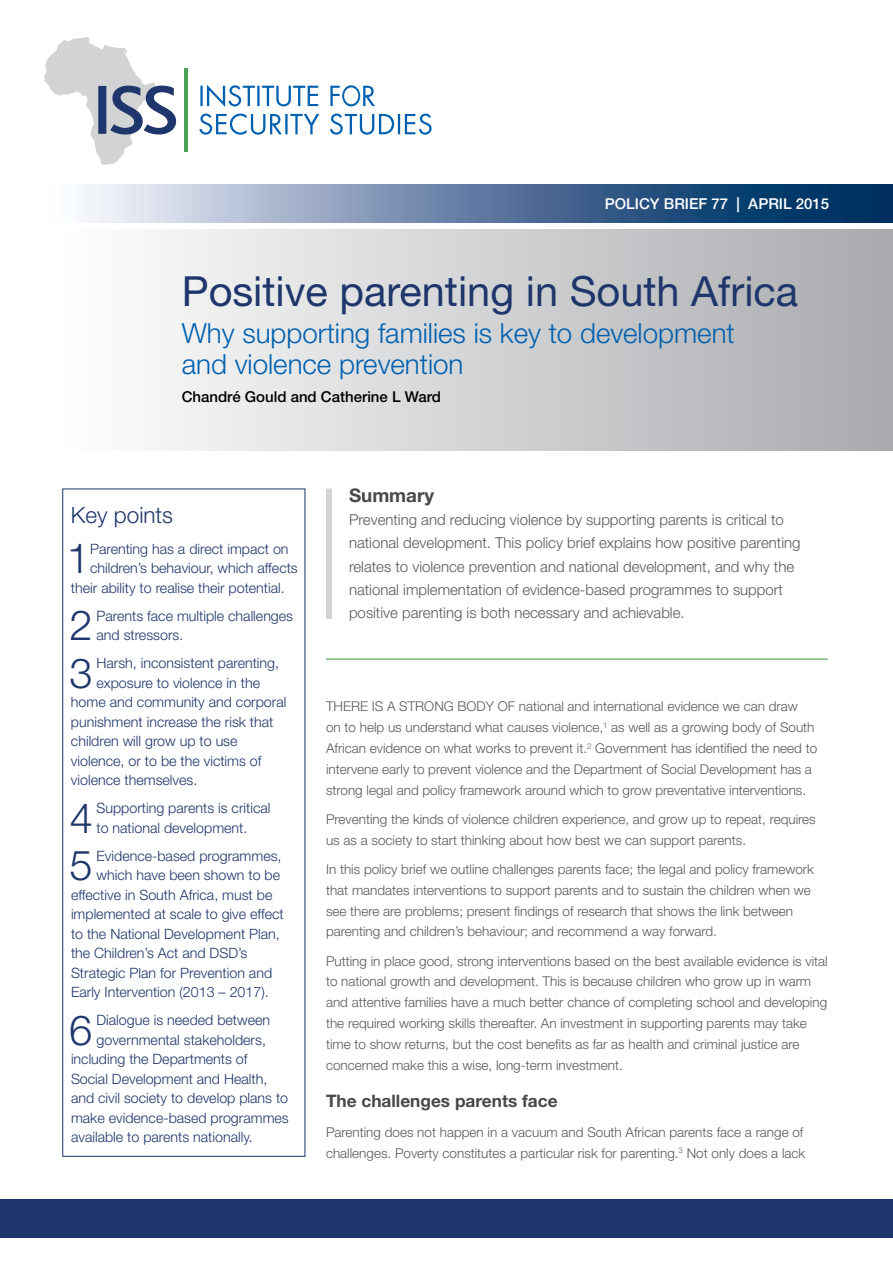
<style>
.page{position:relative;width:893px;height:1263px;background:#fff}
.page>*{position:absolute;margin:0;border:0;box-sizing:border-box;transform-origin:0 0}
.t1{font:41.55px "Helvetica Neue LT Std";color:#1e366b}
.t2{font:300 41.55px "Helvetica Neue LT Std";color:#1e366b}
.t3{font:300 27.75px/31.5px "Helvetica Neue LT Std";color:#0060af}
.t4{font:300 22.5px "Helvetica Neue LT Std";color:#1e366b}
.t5{font:700 18.75px "Helvetica Neue LT Std";color:#48484a}
.t6{font:700 17.25px "Helvetica Neue LT Std";color:#48484a}
.t7{font:300 15px/23.2px "Helvetica Neue LT Std";color:#58595b}
.t8{font:500 15px "Helvetica Neue LT Std";color:#000}
.t9{font:500 15px "Helvetica Neue LT Std";color:#fff}
.t10{font:300 14.25px/19.5px "Helvetica Neue LT Std";color:#1e366b}
.t11{font:300 13.5px/20.9px "Helvetica Neue LT Std";color:#58595b}
</style>
<div class="page">
<img style="left:81px;top:185px;width:812px;height:38px">
<div style="left:64px;top:229px;width:829px;height:221px;background:linear-gradient(to right,#fefefe,#a8aaad)"></div>
<div style="left:0;top:1199px;width:893px;height:38px;background:#1e366b"></div>
<svg style="left:199px;top:114px;width:233px;height:21px"></svg>
<svg style="left:200px;top:85px;width:175px;height:22px"></svg>
<hr style="left:185px;top:68px;width:3px;height:84px;background:#48a255">
<svg style="left:44px;top:37px;width:133px;height:128px"></svg>
<hr style="left:326px;top:658px;width:502px;height:2px;background:#48a255">
<div style="left:326px;top:489px;width:6px;height:130px;background:#d1d3d4"></div>
<div style="left:62px;top:489px;width:243px;height:668px;border:1px solid #1e366b"></div>
<p class="t9" style="left:605px;top:195px;width:163px">POLICY BRIEF 77 | april</p>
<p class="t9" style="left:796px;top:195px;width:35px">2015</p>
<h1 class="t1" style="left:182px;top:266px;width:618px">Positive parenting in South Africa</h1>
<h2 class="t3" style="left:182px;top:316px;width:554px">Why supporting families is key to development and violence prevention</h2>
<p class="t8" style="left:182px;top:388px;width:261px">Chandré Gould and Catherine L Ward</p>
<h3 class="t4" style="left:71px;top:502px;width:104px">Key points</h3>
<h1 class="t2" style="left:67px;top:533px;width:25px">1</h1>
<p class="t10" style="left:90px;top:539px;width:200px">Parenting has a direct impact on</p>
<p class="t10" style="left:90px;top:558px;width:209px">children’s behaviour, which affects</p>
<p class="t10" style="left:71px;top:578px;width:215px">their ability to realise their potential.</p>
<h1 class="t2" style="left:69px;top:600px;width:25px">2</h1>
<p class="t10" style="left:96px;top:606px;width:198px">Parents face multiple challenges and stressors.</p>
<h1 class="t2" style="left:70px;top:648px;width:25px">3</h1>
<p class="t10" style="left:93px;top:653px;width:188px">Harsh, inconsistent parenting,</p>
<p class="t10" style="left:96px;top:673px;width:165px">exposure to violence in the</p>
<p class="t10" style="left:71px;top:692px;width:217px">home and community and corporal</p>
<p class="t10" style="left:71px;top:712px;width:204px">punishment increase the risk that</p>
<p class="t10" style="left:71px;top:731px;width:168px">children will grow up to use</p>
<p class="t10" style="left:71px;top:751px;width:192px">violence, or to be the victims of</p>
<p class="t10" style="left:71px;top:770px;width:128px">violence themselves.</p>
<h1 class="t2" style="left:70px;top:793px;width:25px">4</h1>
<p class="t10" style="left:93px;top:798px;width:179px">Supporting parents is critical to national development.</p>
<h1 class="t2" style="left:69px;top:840px;width:25px">5</h1>
<p class="t10" style="left:93px;top:846px;width:190px">Evidence-based programmes,</p>
<p class="t10" style="left:96px;top:865px;width:185px">which have been shown to be</p>
<p class="t10" style="left:71px;top:885px;width:203px">effective in South Africa, must be</p>
<p class="t10" style="left:71px;top:904px;width:214px">implemented at scale to give effect</p>
<p class="t10" style="left:71px;top:924px;width:210px">to the National Development Plan,</p>
<p class="t10" style="left:71px;top:943px;width:149px">the Children’s Act and DSD</p>
<p class="t10" style="left:71px;top:943px;width:203px;text-indent:167px">’s<br>Strategic Plan for Prevention and<br>Early Intervention (2013 – 2017).</p>
<h1 class="t2" style="left:69px;top:1005px;width:25px">6</h1>
<p class="t10" style="left:92px;top:1010px;width:179px">Dialogue is needed between</p>
<p class="t10" style="left:96px;top:1030px;width:171px">governmental stakeholders,</p>
<p class="t10" style="left:71px;top:1049px;width:178px">including the Departments of</p>
<p class="t10" style="left:71px;top:1069px;width:198px">Social Development and Health,</p>
<p class="t10" style="left:71px;top:1088px;width:219px">and civil society to develop plans to</p>
<p class="t10" style="left:71px;top:1108px;width:219px">make evidence-based programmes</p>
<p class="t10" style="left:71px;top:1127px;width:183px">available to parents nationally.</p>
<h3 class="t5" style="left:349px;top:484px;width:87px">Summary</h3>
<p class="t7" style="left:349px;top:508px;width:453px">Preventing and reducing violence by supporting parents is critical to national development. This policy brief explains how positive parenting relates to violence prevention and national development, and why the national implementation of evidence-based programmes to support positive parenting is both necessary and achievable.</p>
<p class="t11" style="left:326px;top:696px;width:493px">There is a strong body of national and international evidence we can draw<br>on to help us understand what causes violence,<sup>1</sup> as well as a growing body of South African evidence on what works to prevent it.<sup>2</sup> Government has identified the need to intervene early to prevent violence and the Department of Social Development has a strong legal and policy framework around which to grow preventative interventions.</p>
<p class="t11" style="left:326px;top:808px;width:491px">Preventing the kinds of violence children experience, and grow up to repeat, requires us as a society to start thinking about how best we can support parents.</p>
<p class="t11" style="left:326px;top:858px;width:489px">In this policy brief we outline challenges parents face; the legal and policy framework that mandates interventions to support parents and to sustain the children when we see there are problems; present findings of research that shows the link between parenting and children’s behaviour; and recommend a way forward.</p>
<p class="t11" style="left:326px;top:950px;width:503px">Putting in place good, strong interventions based on the best available evidence is vital to national growth and development. This is because children who grow up in warm and attentive families have a much better chance of completing school and developing the required working skills thereafter. An investment in supporting parents may take time to show returns, but the cost benefits as far as health and criminal justice are concerned make this a wise, long-term investment.</p>
<p class="t6" style="left:326px;top:1090px;width:233px">The challenges parents face</p>
<p class="t11" style="left:326px;top:1121px;width:481px">Parenting does not happen in a vacuum and South African parents face a range of challenges. Poverty constitutes a particular risk for parenting.<sup>3</sup> Not only does a lack</p>
</div>
